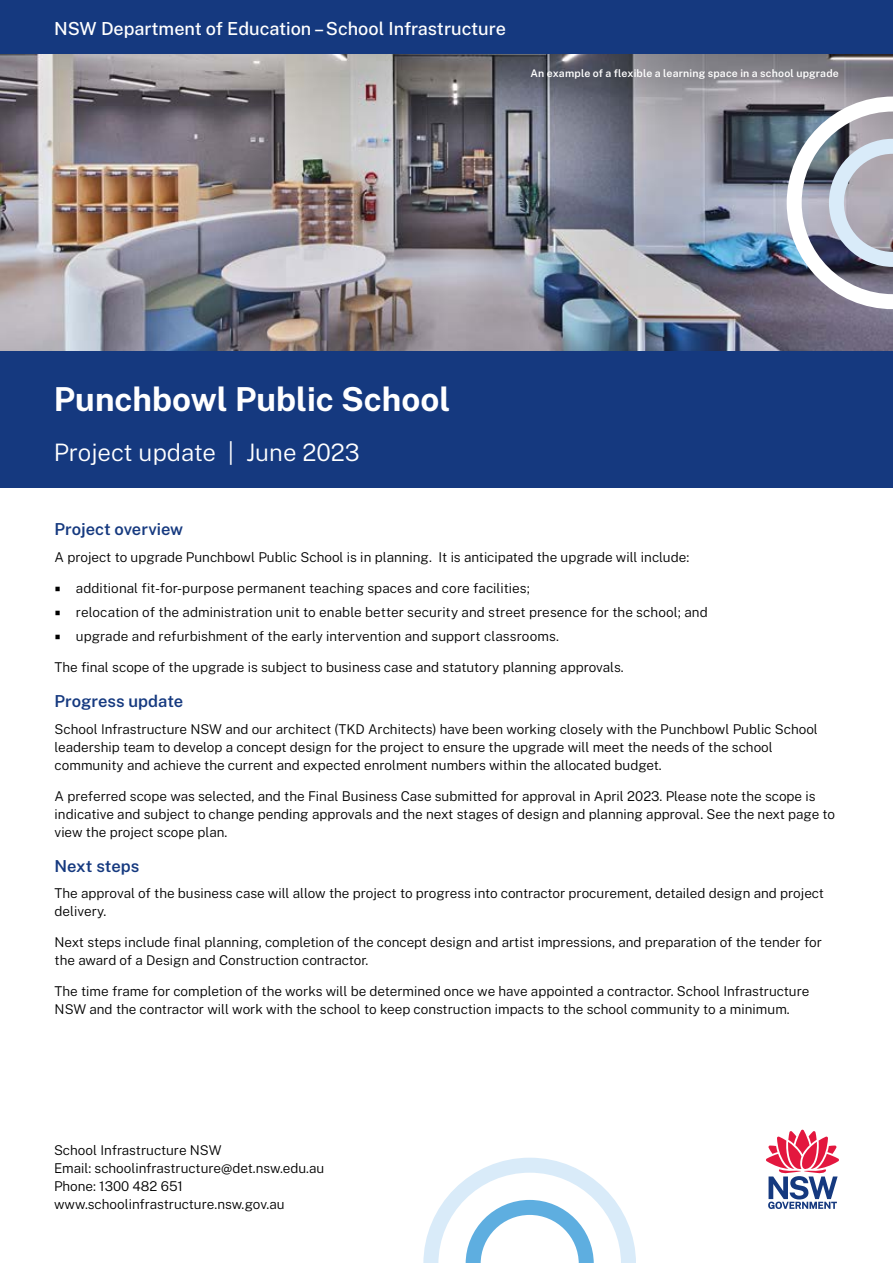
<style>
.page{position:relative;width:893px;height:1263px;background:#fff}
.page>*{position:absolute;margin:0;border:0;box-sizing:border-box;transform-origin:0 0}
.t1{font:700 33px "Public Sans";color:#fff}
.t2{font:300 24px "Public Sans";color:#fff}
.t3{font:500 18px "Public Sans";color:#fff}
.Header_Sub{font:600 16.5px "Public Sans";color:#15397f}
.t4{font:300 13.5px/18px "Public Sans";color:#000}
.t5{font:600 10.5px "Public Sans";letter-spacing:.02em;color:#fff}
.s1{font-family:"Montserrat";font-size:11.55px}
</style>
<div class="page">
<div style="left:0;top:0;width:893px;height:54px;background:#15397f"></div>
<svg style="left:766px;top:1130px;width:73px;height:79px"></svg>
<svg style="left:423px;top:1158px;width:213px;height:105px"></svg>
<img style="left:0;top:54px;width:893px;height:298px">
<div style="left:0;top:352px;width:893px;height:136px;background:#15397f"></div>
<svg style="left:787px;top:97px;width:106px;height:212px"></svg>
<h3 class="t3" style="left:54px;top:17px;width:454px">NSW Department of Education – School Infrastructure</h3>
<p class="t5" style="left:530px;top:66px;width:310px">An example of a flexible a learning space in a school upgrade</p>
<p class="t1" style="left:54px;top:377px;width:398px">Punchbowl Public School</p>
<p class="t2" style="left:54px;top:436px;width:307px">Project update | June 2023</p>
<p class="Header_Sub" style="left:55px;top:518px;width:130px">Project overview</p>
<p class="t4" style="left:55px;top:547px;width:636px">A project to upgrade Punchbowl Public School is in planning. It is anticipated the upgrade will include:</p>
<p class="t4" style="left:55px;top:578px;width:477px"><span class="s1">■</span> additional fit-for-purpose permanent teaching spaces and core facilities;</p>
<p class="t4" style="left:55px;top:603px;width:655px"><span class="s1">■</span> relocation of the administration unit to enable better security and street presence for the school; and</p>
<p class="t4" style="left:55px;top:627px;width:506px"><span class="s1">■</span> upgrade and refurbishment of the early intervention and support classrooms.</p>
<p class="t4" style="left:55px;top:658px;width:571px">The final scope of the upgrade is subject to business case and statutory planning approvals.</p>
<p class="Header_Sub" style="left:55px;top:690px;width:130px">Progress update</p>
<p class="t4" style="left:55px;top:719px;width:765px">School Infrastructure NSW and our architect (TKD Architects) have been working closely with the Punchbowl Public School leadership team to develop a concept design for the project to ensure the upgrade will meet the needs of the school community and achieve the current and expected enrolment numbers within the allocated budget.</p>
<p class="t4" style="left:55px;top:786px;width:782px">A preferred scope was selected, and the Final Business Case submitted for approval in April 2023. Please note the scope is indicative and subject to change pending approvals and the next stages of design and planning approval. See the next page to view the project scope plan.</p>
<p class="Header_Sub" style="left:55px;top:855px;width:86px">Next steps</p>
<p class="t4" style="left:55px;top:884px;width:771px">The approval of the business case will allow the project to progress into contractor procurement, detailed design and project delivery.</p>
<p class="t4" style="left:55px;top:933px;width:769px">Next steps include final planning, completion of the concept design and artist impressions, and preparation of the tender for the award of a Design and Construction contractor.</p>
<p class="t4" style="left:55px;top:982px;width:756px">The time frame for completion of the works will be determined once we have appointed a contractor. School Infrastructure<br>NSW and the contractor will work with the school to keep construction impacts to the school community to a minimum.</p>
<p class="t4" style="left:54px;top:1141px;width:272px">School Infrastructure NSW<br>Email: schoolinfrastructure@det.nsw.edu.au Phone: 1300 482 651 www.schoolinfrastructure.nsw.gov.au</p>
</div>
